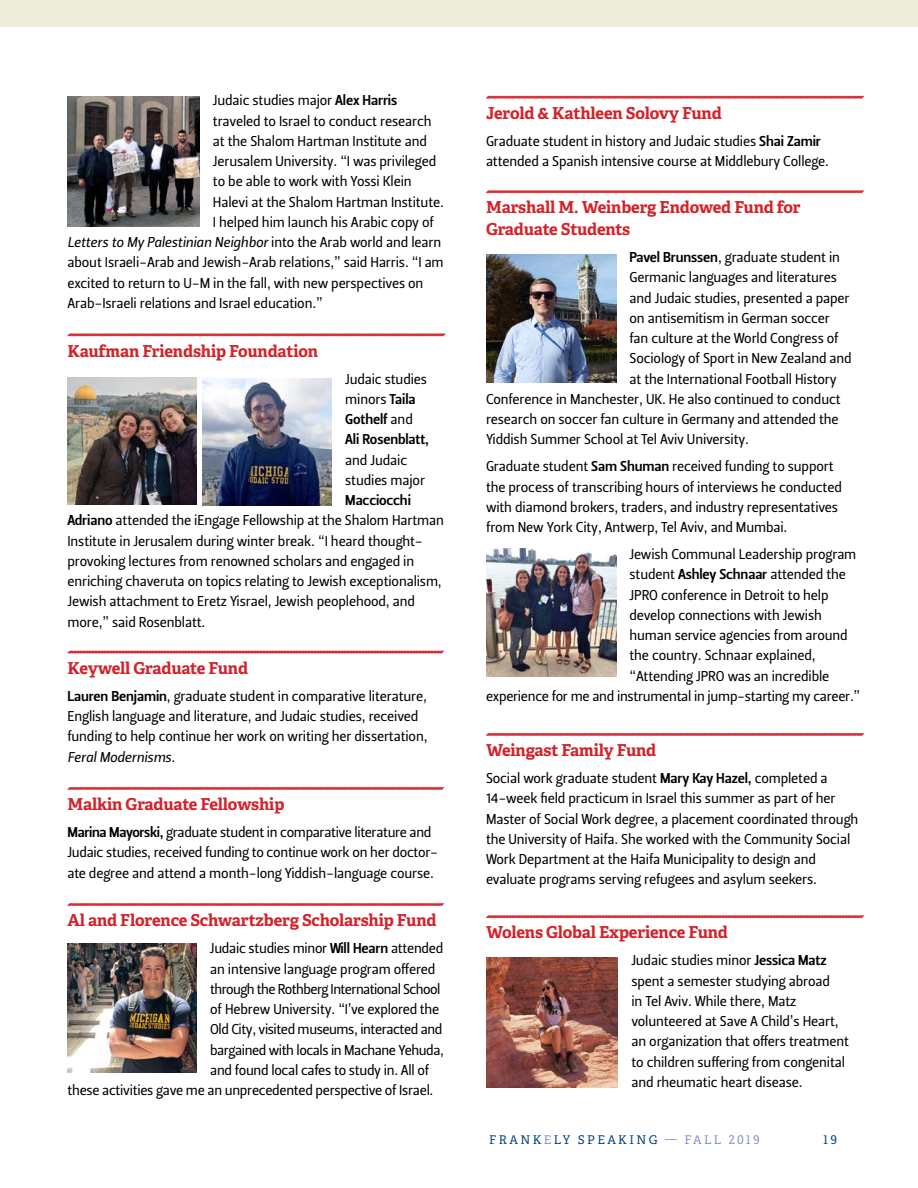
<style>
.page{position:relative;width:918px;height:1188px;background:#fff}
.page>*{position:absolute;margin:0;border:0;box-sizing:border-box;transform-origin:0 0}
.t1{font:700 16.5px/21.6px "Adelle";letter-spacing:-.01em;color:#d2232a}
.t2{font:14.25px/20.2px "Leitura Sans Grot 2";letter-spacing:-.01em;color:#000}
.t3{font:14.25px "Leitura Sans Grot 2";letter-spacing:-.03em;color:#000}
.t4{font:14.25px "Leitura Sans Italic 2";letter-spacing:-.01em;color:#000}
.t5{font:14.25px "Leitura Sans Grot 2";letter-spacing:-.04em;color:#000}
.t6{font:14.25px/20.2px "Leitura Sans Grot 3";letter-spacing:-.01em;color:#000}
.t7{font:12px "Adelle";letter-spacing:.2em;color:#00427a}
.s1{font-family:"Leitura Sans Grot 3"}
.s2{font-family:"Leitura Sans Grot 2"}
.s3{color:#8490c8}
</style>
<div class="page">
<div style="left:0;top:0;width:918px;height:27px;background:#eeecda"></div>
<svg style="left:67px;top:333px;width:379px;height:4px;background:#e3787c"></svg>
<svg style="left:67px;top:650px;width:377px;height:4px;background:#e3787c"></svg>
<svg style="left:67px;top:786px;width:377px;height:4px"></svg>
<svg style="left:67px;top:903px;width:377px;height:3px"></svg>
<img style="left:68px;top:97px;width:131px;height:129px">
<img style="left:68px;top:378px;width:129px;height:127px">
<img style="left:202px;top:378px;width:130px;height:127px">
<img style="left:68px;top:943px;width:129px;height:129px">
<svg style="left:486px;top:95px;width:378px;height:4px;background:#e2787c"></svg>
<svg style="left:486px;top:190px;width:378px;height:4px;background:#e2777c"></svg>
<svg style="left:486px;top:732px;width:378px;height:4px"></svg>
<svg style="left:486px;top:915px;width:378px;height:4px"></svg>
<img style="left:486px;top:255px;width:130px;height:127px">
<img style="left:486px;top:549px;width:130px;height:128px">
<img style="left:486px;top:958px;width:132px;height:129px">
<p class="t2" style="left:213px;top:91px;width:233px">Judaic studies major <span class="s1">Alex Harris </span>traveled to Israel to conduct research at the Shalom Hartman Institute and Jerusalem University. “I was privileged to be able to work with Yossi Klein Halevi at the Shalom Hartman Institute.<br>I helped him launch his Arabic copy of</p>
<p class="t4" style="left:68px;top:234px;width:375px">Letters to My Palestinian Neighbor <span class="s2">into the Arab world and learn</span></p>
<p class="t2" style="left:68px;top:253px;width:378px">about Israeli-Arab and Jewish-Arab relations,” said Harris. “I am excited to return to U-M in the fall, with new perspectives on<br>Arab-Israeli relations and Israel education.”</p>
<p class="t1" style="left:68px;top:340px;width:252px">Kaufman Friendship Foundation</p>
<p class="t2" style="left:345px;top:369px;width:83px">Judaic studies minors <span class="s1">Taila</span></p>
<p class="t6" style="left:345px;top:409px;width:85px">Gothelf <span class="s2">and<br></span>Ali Rosenblatt,</p>
<p class="t2" style="left:345px;top:450px;width:81px">and Judaic studies major</p>
<p class="t6" style="left:345px;top:490px;width:67px">Macciocchi</p>
<p class="t2" style="left:67px;top:511px;width:378px"><span class="s1">Adriano</span> attended the iEngage Fellowship at the Shalom Hartman Institute in Jerusalem during winter break. “I heard thought&shy;provoking lectures from renowned scholars and engaged in enriching chaveruta on topics relating to Jewish exceptionalism, Jewish attachment to Eretz Yisrael, Jewish peoplehood, and more,” said Rosenblatt.</p>
<p class="t1" style="left:68px;top:657px;width:182px">Keywell Graduate Fund</p>
<p class="t2" style="left:68px;top:686px;width:362px"><span class="s1">Lauren Benjamin</span>, graduate student in comparative literature,<br>English language and literature, and Judaic studies, received funding to help continue her work on writing her dissertation,</p>
<p class="t4" style="left:68px;top:748px;width:109px">Feral Modernisms<span class="s2">.</span></p>
<p class="t1" style="left:68px;top:794px;width:218px">Malkin Graduate Fellowship</p>
<p class="t2" style="left:68px;top:822px;width:372px"><span class="s1">Marina Mayorski,</span> graduate student in comparative literature and<br>Judaic studies, received funding to continue work on her doctor&shy;ate degree and attend a month-long Yiddish-language course.</p>
<p class="t1" style="left:68px;top:910px;width:371px">Al and Florence Schwartzberg Scholarship Fund</p>
<p class="t2" style="left:210px;top:938px;width:235px">Judaic studies minor <span class="s1">Will Hearn</span> attended</p>
<p class="t2" style="left:210px;top:959px;width:227px">an intensive language program offered</p>
<p class="t5" style="left:210px;top:981px;width:232px">through the Rothberg International School</p>
<p class="t2" style="left:210px;top:999px;width:231px">of Hebrew University. “I’ve explored the</p>
<p class="t3" style="left:210px;top:1021px;width:234px">Old City, visited museums, interacted and</p>
<p class="t3" style="left:210px;top:1041px;width:235px">bargained with locals in Machane Yehuda,</p>
<p class="t2" style="left:210px;top:1060px;width:221px">and found local cafes to study in. All of</p>
<p class="t2" style="left:67px;top:1080px;width:368px">these activities gave me an unprecedented perspective of Israel.</p>
<p class="t1" style="left:486px;top:102px;width:237px">Jerold &amp; Kathleen Solovy Fund</p>
<p class="t2" style="left:486px;top:131px;width:345px">Graduate student in history and Judaic studies <span class="s1">Shai Zamir </span>attended a Spanish intensive course at Middlebury College.</p>
<p class="t1" style="left:486px;top:197px;width:316px">Marshall M. Weinberg Endowed Fund for<br>Graduate Students</p>
<p class="t2" style="left:629px;top:247px;width:212px"><span class="s1">Pavel Brunssen</span>, graduate student in</p>
<p class="t2" style="left:630px;top:268px;width:209px">Germanic languages and literatures</p>
<p class="t2" style="left:630px;top:288px;width:222px">and Judaic studies, presented a paper</p>
<p class="t2" style="left:630px;top:308px;width:202px">on antisemitism in German soccer</p>
<p class="t2" style="left:630px;top:328px;width:211px">fan culture at the World Congress of</p>
<p class="t2" style="left:630px;top:349px;width:224px">Sociology of Sport in New Zealand and</p>
<p class="t2" style="left:630px;top:369px;width:209px">at the International Football History</p>
<p class="t2" style="left:486px;top:389px;width:356px">Conference in Manchester, UK. He also continued to conduct</p>
<p class="t2" style="left:486px;top:409px;width:354px">research on soccer fan culture in Germany and attended the</p>
<p class="t2" style="left:486px;top:430px;width:264px">Yiddish Summer School at Tel Aviv University.</p>
<p class="t2" style="left:486px;top:457px;width:357px">Graduate student <span class="s1">Sam Shuman</span> received funding to support the process of transcribing hours of interviews he conducted with diamond brokers, traders, and industry representatives from New York City, Antwerp, Tel Aviv, and Mumbai.</p>
<p class="t2" style="left:629px;top:544px;width:229px">Jewish Communal Leadership program</p>
<p class="t2" style="left:630px;top:565px;width:218px">student <span class="s1">Ashley Schnaar</span> attended the</p>
<p class="t2" style="left:630px;top:585px;width:201px">JPRO conference in Detroit to help</p>
<p class="t2" style="left:630px;top:605px;width:194px">develop connections with Jewish</p>
<p class="t2" style="left:630px;top:625px;width:220px">human service agencies from around</p>
<p class="t2" style="left:630px;top:646px;width:188px">the country. Schnaar explained,</p>
<p class="t2" style="left:630px;top:666px;width:201px">“Attending JPRO was an incredible</p>
<p class="t2" style="left:486px;top:686px;width:376px">experience for me and instrumental in jump-starting my career.”</p>
<p class="t1" style="left:486px;top:740px;width:172px">Weingast Family Fund</p>
<p class="t2" style="left:486px;top:768px;width:374px">Social work graduate student <span class="s1">Mary Kay Hazel,</span> completed a 14-week field practicum in Israel this summer as part of her Master of Social Work degree, a placement coordinated through the University of Haifa. She worked with the Community Social Work Department at the Haifa Municipality to design and evaluate programs serving refugees and asylum seekers.</p>
<p class="t1" style="left:486px;top:922px;width:244px">Wolens Global Experience Fund</p>
<p class="t2" style="left:631px;top:951px;width:219px">Judaic studies minor <span class="s1">Jessica Matz </span>spent a semester studying abroad<br>in Tel Aviv. While there, Matz volunteered at Save A Child’s Heart, an organization that offers treatment to children suffering from congenital and rheumatic heart disease.</p>
<p class="t7" style="left:489px;top:1132px;width:272px">FRANK<span class="s3">E</span>LY SPEAKING <span class="s3">— FALL 2019</span></p>
<p class="t7" style="left:824px;top:1132px;width:15px">19</p>
</div>
